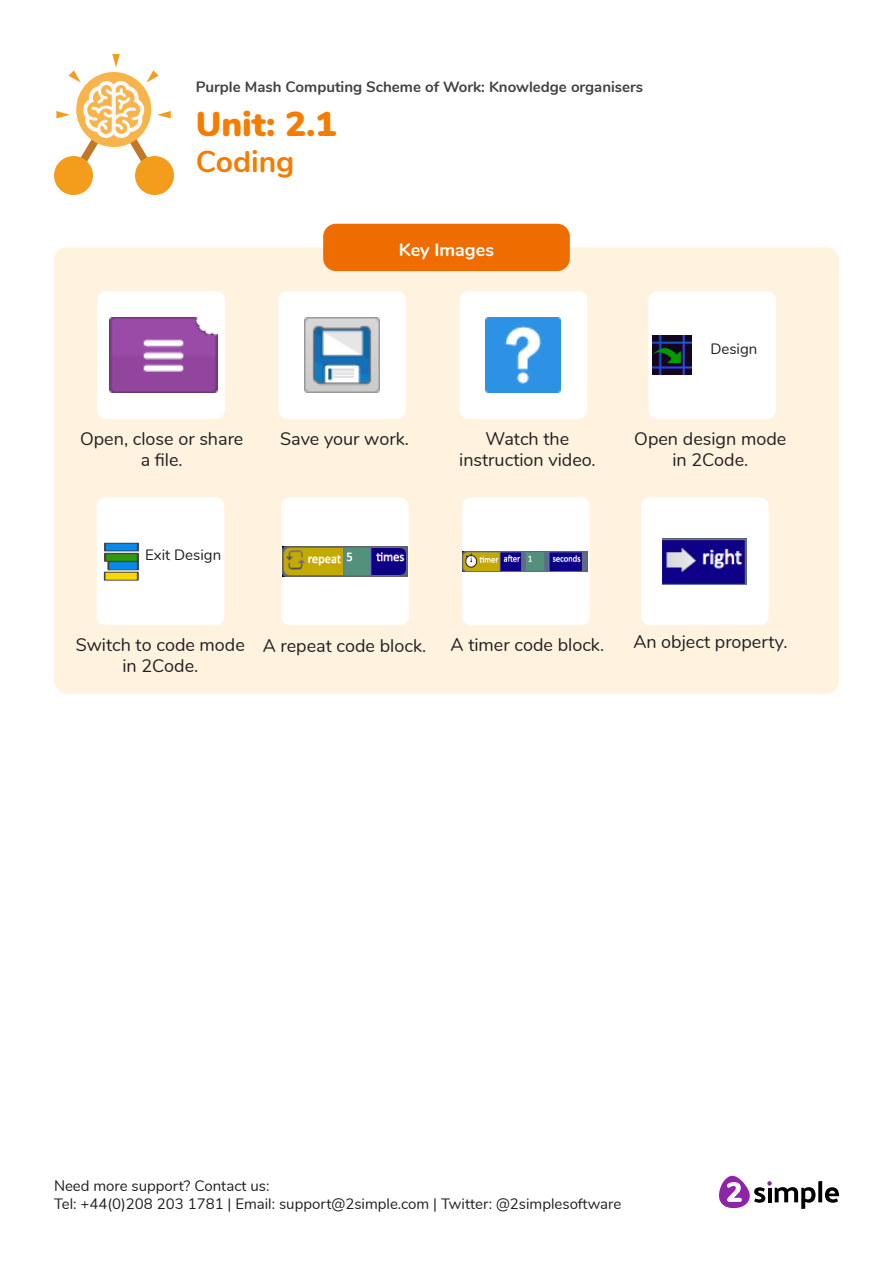
<style>
.page{position:relative;width:893px;height:1263px;background:#fff}
.page>*{position:absolute;margin:0;border:0;box-sizing:border-box;transform-origin:0 0}
.t1{font:900 34.5px "Nunito";color:#f57c00}
.t2{font:700 30px "Nunito";color:#f57c00}
.t3{font:18px/21.6px "Nunito";color:#231f20;text-align:center}
.t4{font:700 18px "Nunito";color:#fff}
.t5{font:15px/18px "Nunito";color:#231f20}
.t6{font:700 15px "Nunito";color:#424242}
</style>
<div class="page">
<svg style="left:818px;top:1181px;width:4px;height:21px"></svg>
<svg style="left:825px;top:1187px;width:14px;height:16px"></svg>
<svg style="left:719px;top:1176px;width:96px;height:33px"></svg>
<div style="left:54px;top:247px;width:785px;height:447px;background:#fff3e0;border-radius:13px"></div>
<div style="left:323px;top:224px;width:247px;height:47px;background:#ef6c00;border-radius:13px"></div>
<div style="left:54px;top:156px;width:39px;height:39px;background:#f49d1d;border-radius:50%"></div>
<div style="left:135px;top:156px;width:39px;height:39px;background:#f49d1d;border-radius:50%"></div>
<svg style="left:56px;top:54px;width:115px;height:133px"></svg>
<div style="left:97px;top:291px;width:128px;height:128px;background:#fff;border-radius:9px"></div>
<div style="left:278px;top:291px;width:128px;height:128px;background:#fff;border-radius:9px"></div>
<div style="left:460px;top:291px;width:127px;height:128px;background:#fff;border-radius:9px"></div>
<div style="left:648px;top:291px;width:128px;height:128px;background:#fff;border-radius:9px"></div>
<div style="left:97px;top:497px;width:127px;height:128px;background:#fff;border-radius:9px"></div>
<img style="left:305px;top:318px;width:75px;height:75px">
<img style="left:109px;top:318px;width:108px;height:75px">
<img style="left:486px;top:318px;width:75px;height:75px">
<img style="left:652px;top:335px;width:39px;height:40px">
<img style="left:103px;top:542px;width:36px;height:39px">
<div style="left:281px;top:497px;width:128px;height:128px;background:#fff;border-radius:9px"></div>
<div style="left:462px;top:497px;width:128px;height:128px;background:#fff;border-radius:9px"></div>
<div style="left:641px;top:497px;width:128px;height:128px;background:#fff;border-radius:9px"></div>
<img style="left:282px;top:546px;width:125px;height:30px">
<img style="left:462px;top:551px;width:125px;height:20px">
<img style="left:663px;top:538px;width:84px;height:46px">
<p class="t6" style="left:196px;top:76px;width:449px">Purple Mash Computing Scheme of Work: Knowledge organisers</p>
<p class="t1" style="left:196px;top:98px;width:142px">Unit: 2.1</p>
<p class="t2" style="left:196px;top:139px;width:100px">Coding</p>
<p class="t4" style="left:399px;top:237px;width:97px">Key Images</p>
<p class="t3" style="left:80px;top:426px;width:165px">Open, close or share a file.</p>
<p class="t3" style="left:280px;top:426px;width:130px">Save your work.</p>
<p class="t3" style="left:459px;top:426px;width:138px">Watch the instruction video.</p>
<p class="t5" style="left:145px;top:545px;width:77px">Exit Design</p>
<p class="t5" style="left:710px;top:339px;width:48px">Design</p>
<p class="t3" style="left:634px;top:426px;width:154px">Open design mode in 2Code.</p>
<p class="t3" style="left:76px;top:633px;width:171px">Switch to code mode in 2Code.</p>
<p class="t3" style="left:263px;top:633px;width:165px">A repeat code block.</p>
<p class="t3" style="left:451px;top:633px;width:155px">A timer code block.</p>
<p class="t3" style="left:633px;top:630px;width:156px">An object property.</p>
<p class="t5" style="left:54px;top:1176px;width:569px">Need more support? Contact us:<br>Tel: +44(0)208 203 1781 | Email: support@2simple.com | Twitter: @2simplesoftware</p>
</div>
